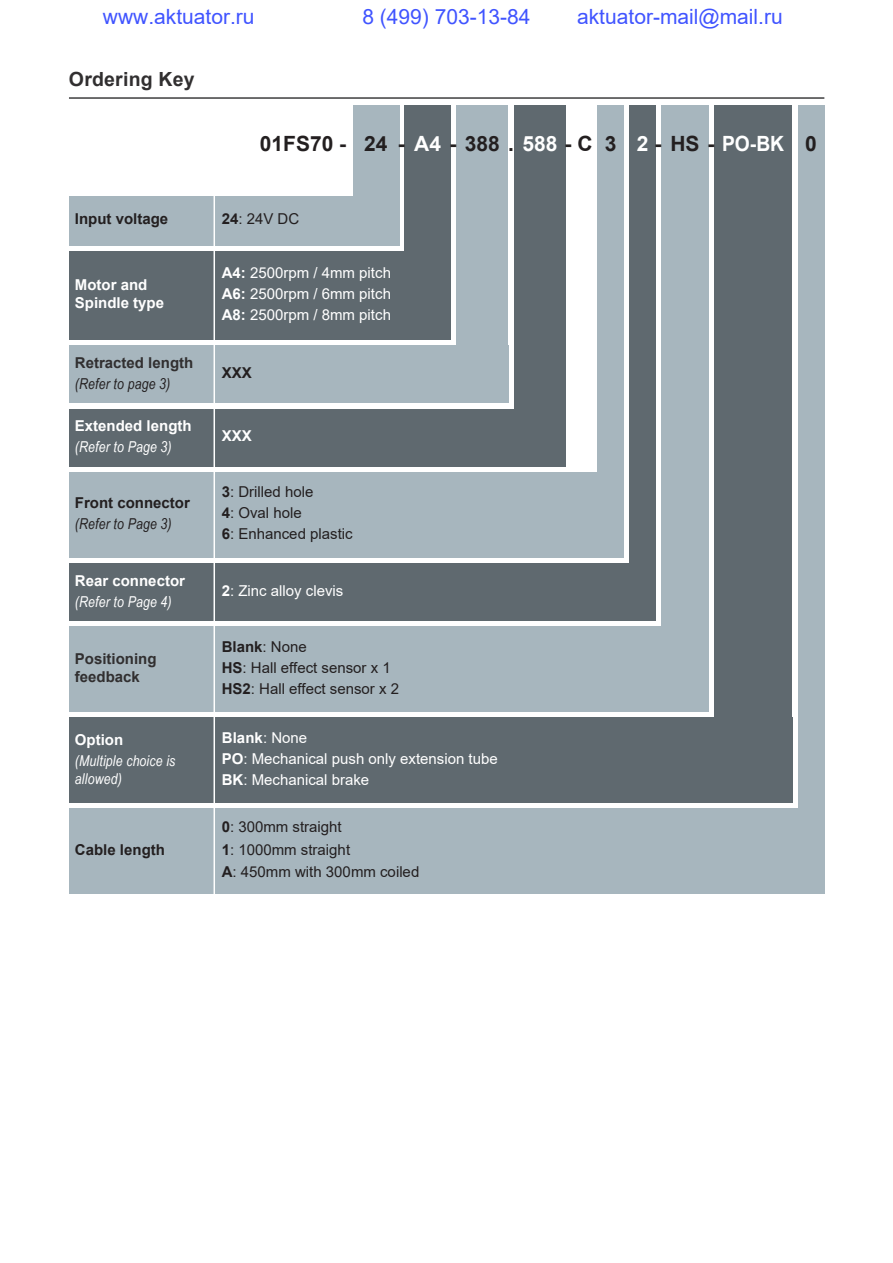
<style>
.page{position:relative;width:893px;height:1263px;background:#fff}
.page>*{position:absolute;margin:0;border:0;box-sizing:border-box;transform-origin:0 0}
.t1{font:21px "Arial";color:#4054ff}
.t2{font:700 21px "Arial";color:#231f20}
.t3{font:700 19.5px "Arial";letter-spacing:.01em;color:#312f30}
.t4{font:15px/21px "Arial";color:#231f20}
.t5{font:15px/21px "Arial";color:#fff;text-align:justify}
.t6{font:700 15px/18px "Arial";color:#fff}
.t7{font:italic 15px/18px "Arial Narrow";letter-spacing:.01em;color:#fff}
.t8{font:700 15px "Arial";color:#231f20}
.t9{font:700 15px/18px "Arial";color:#312f30}
.t10{font:italic 15px "Arial Narrow";letter-spacing:.01em;color:#231f20}
.s1{color:#fff}
.s2{font-weight:700}
</style>
<div class="page">
<div style="left:69px;top:563px;width:587px;height:58px;background:#5f696f"></div>
<hr style="left:69px;top:97px;width:755px;height:2px;background:#3e3e3f">
<div style="left:69px;top:409px;width:497px;height:57px;background:#5f696f"></div>
<div style="left:69px;top:346px;width:439px;height:57px;background:#a7b6be"></div>
<div style="left:69px;top:627px;width:640px;height:85px;background:#a7b6be"></div>
<div style="left:69px;top:472px;width:555px;height:85px;background:#a7b6be"></div>
<div style="left:69px;top:251px;width:382px;height:89px;background:#5f696f"></div>
<div style="left:69px;top:196px;width:330px;height:49px;background:#a7b6be"></div>
<div style="left:69px;top:718px;width:723px;height:85px;background:#5f696f"></div>
<div style="left:69px;top:809px;width:755px;height:85px;background:#a7b6be"></div>
<div style="left:662px;top:105px;width:47px;height:607px;background:#a7b6be"></div>
<div style="left:598px;top:105px;width:26px;height:452px;background:#a7b6be"></div>
<div style="left:630px;top:105px;width:26px;height:516px;background:#5f696f"></div>
<div style="left:405px;top:105px;width:46px;height:235px;background:#5f696f"></div>
<div style="left:353px;top:105px;width:46px;height:140px;background:#a7b6be"></div>
<div style="left:456px;top:105px;width:52px;height:298px;background:#a7b6be"></div>
<div style="left:514px;top:105px;width:52px;height:361px;background:#5f696f"></div>
<div style="left:714px;top:105px;width:78px;height:698px;background:#5f696f"></div>
<div style="left:798px;top:105px;width:26px;height:789px;background:#a7b6be"></div>
<hr style="left:214px;top:191px;width:1px;height:712px;background:#fff">
<h1 class="t1" style="left:103px;top:2px;width:153px">www.aktuator.ru</h1>
<h1 class="t1" style="left:362px;top:2px;width:170px">8 (499) 703-13-84</h1>
<h1 class="t1" style="left:577px;top:2px;width:207px">aktuator-mail@mail.ru</h1>
<h2 class="t3" style="left:69px;top:65px;width:127px">Ordering Key</h2>
<h1 class="t2" style="left:260px;top:129px;width:559px">01FS70 - 24 - <span class="s1">A4</span> - 388 . <span class="s1">588</span> - C 3 <span class="s1">2</span> - HS - <span class="s1">PO-BK</span> 0</h1>
<p class="t8" style="left:75px;top:209px;width:95px">Input voltage</p>
<p class="t4" style="left:222px;top:209px;width:79px"><span class="s2">24</span>: 24V DC</p>
<p class="t6" style="left:75px;top:276px;width:91px">Motor and<br>Spindle type</p>
<p class="t9" style="left:75px;top:354px;width:120px">Retracted length</p>
<p class="t10" style="left:75px;top:373px;width:97px">(Refer to page 3)</p>
<p class="t6" style="left:75px;top:417px;width:118px">Extended length</p>
<p class="t7" style="left:75px;top:438px;width:98px">(Refer to Page 3)</p>
<p class="t8" style="left:75px;top:492px;width:117px">Front connector</p>
<p class="t10" style="left:75px;top:514px;width:98px">(Refer to Page 3)</p>
<p class="t6" style="left:75px;top:571px;width:112px">Rear connector</p>
<p class="t7" style="left:75px;top:592px;width:98px">(Refer to Page 4)</p>
<p class="t9" style="left:75px;top:650px;width:83px">Positioning feedback</p>
<p class="t6" style="left:75px;top:731px;width:50px">Option</p>
<p class="t7" style="left:75px;top:751px;width:102px">(Multiple choice is allowed)</p>
<p class="t8" style="left:75px;top:839px;width:92px">Cable length</p>
<p class="t5" style="left:222px;top:262px;width:171px"><span class="s2">A4:</span> 2500rpm / 4mm pitch <span class="s2">A6:</span> 2500rpm / 6mm pitch <span class="s2">A8:</span> 2500rpm / 8mm pitch</p>
<p class="t8" style="left:222px;top:362px;width:32px">XXX</p>
<p class="t6" style="left:222px;top:427px;width:32px">XXX</p>
<p class="t4" style="left:222px;top:481px;width:132px"><span class="s2">3</span>: Drilled hole<br><span class="s2">4</span>: Oval hole<br><span class="s2">6</span>: Enhanced plastic</p>
<p class="t5" style="left:222px;top:580px;width:123px"><span class="s2">2</span>: Zinc alloy clevis</p>
<p class="t4" style="left:222px;top:636px;width:179px"><span class="s2">Blank</span>: None<br><span class="s2">HS</span>: Hall effect sensor x 1<br><span class="s2">HS2</span>: Hall effect sensor x 2</p>
<p class="t5" style="left:222px;top:727px;width:277px;text-align:left"><span class="s2">Blank</span>: None<br><span class="s2">PO</span>: Mechanical push only extension tube<br><span class="s2">BK</span>: Mechanical brake</p>
<p class="t4" style="left:222px;top:816px;width:199px;line-height:22.5px"><span class="s2">0</span>: 300mm straight<br><span class="s2">1</span>: 1000mm straight<br><span class="s2">A</span>: 450mm with 300mm coiled</p>
</div>
